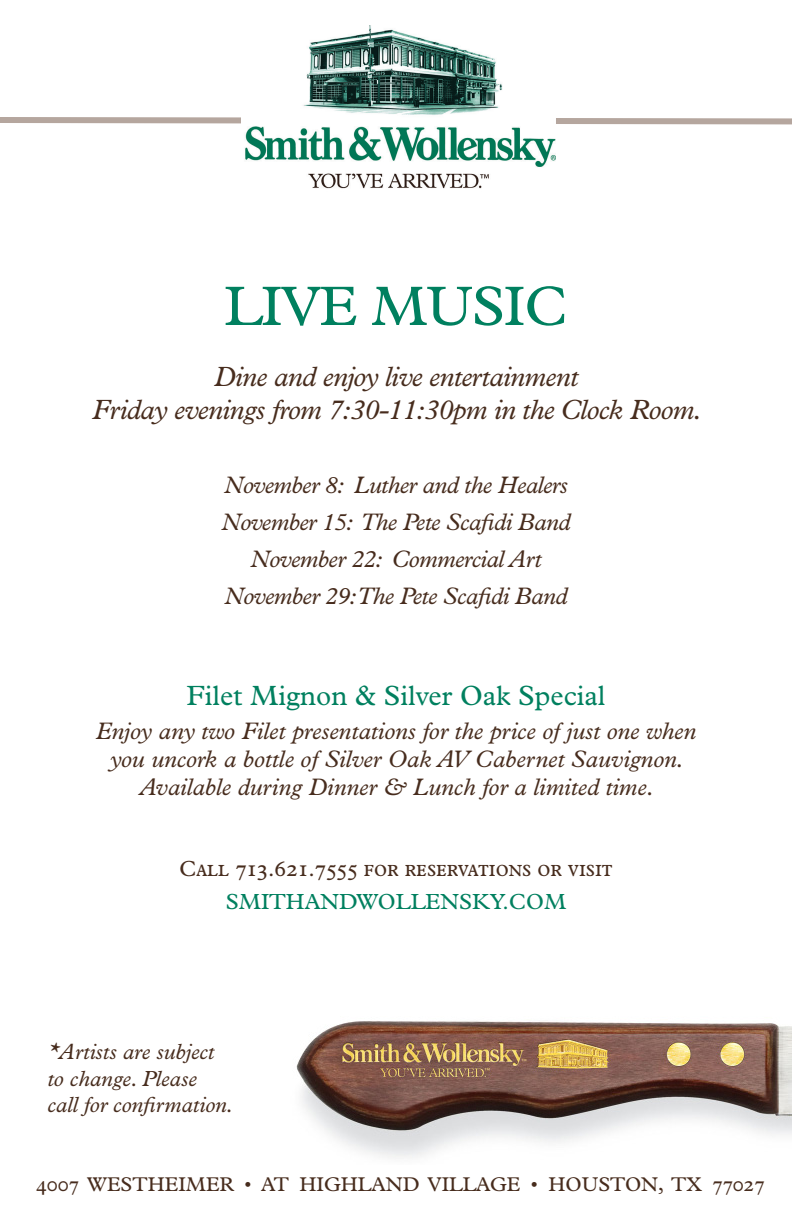
<style>
.page{position:relative;width:792px;height:1224px;background:#fff}
.page>*{position:absolute;margin:0;border:0;box-sizing:border-box;transform-origin:0 0}
.t1{font:56px "Plantin MT Std";letter-spacing:-.02em;color:#00805f}
.t2{font:italic 28px/33.6px "Plantin MT Std";letter-spacing:-.02em;color:#472c1d;text-align:center}
.t3{font:28px "Plantin MT Std";color:#00805f}
.t4{font:italic 24px "Plantin MT Std";color:#472c1d}
.t5{font:italic 24px/37px "Plantin MT Std";letter-spacing:-.02em;color:#472c1d;text-align:center}
.t6{font:italic 22px/26.4px "Plantin MT Std";color:#472c1d}
.t7{font:22px "Plantin MT Std";color:#472c1d}
.t8{font:22px "Plantin MT Std";color:#00805f}
.t9{font:20px "Plantin MT Std";color:#472c1d}
</style>
<div class="page">
<svg style="left:0;top:117px;width:792px;height:8px"></svg>
<img style="left:296px;top:1021px;width:496px;height:137px">
<img style="left:241px;top:25px;width:314px;height:164px">
<p class="t1" style="left:224px;top:274px;width:345px">LIVE MUSIC</p>
<p class="t2" style="left:92px;top:359px;width:612px">Dine and enjoy live entertainment<br>Friday evenings from 7:30-11:30pm in the Clock Room.</p>
<p class="t5" style="left:221px;top:467px;width:351px">November 8: Luther and the Healers<br>November 15: The Pete Scafidi Band<br>November 22: Commercial Art<br>November 29:The Pete Scafidi Band</p>
<p class="t3" style="left:187px;top:679px;width:420px">Filet Mignon &amp; Silver Oak Special</p>
<p class="t4" style="left:96px;top:717px;width:602px">Enjoy any two Filet presentations for the price of just one when</p>
<p class="t4" style="left:110px;top:745px;width:576px">you uncork a bottle of Silver Oak AV Cabernet Sauvignon.</p>
<p class="t4" style="left:140px;top:773px;width:517px">Available during Dinner &amp; Lunch for a limited time.</p>
<p class="t7" style="left:179px;top:856px;width:435px">Call 713.621.7555 for reservations or visit</p>
<p class="t8" style="left:226px;top:889px;width:342px">SMITHANDWOLLENSKY.COM</p>
<p class="t6" style="left:48px;top:1039px;width:188px">*Artists are subject to change. Please<br>call for confirmation.</p>
<p class="t9" style="left:36px;top:1172px;width:730px">4007 WESTHEIMER • AT HIGHLAND VILLAGE • HOUSTON, TX 77027</p>
</div>
